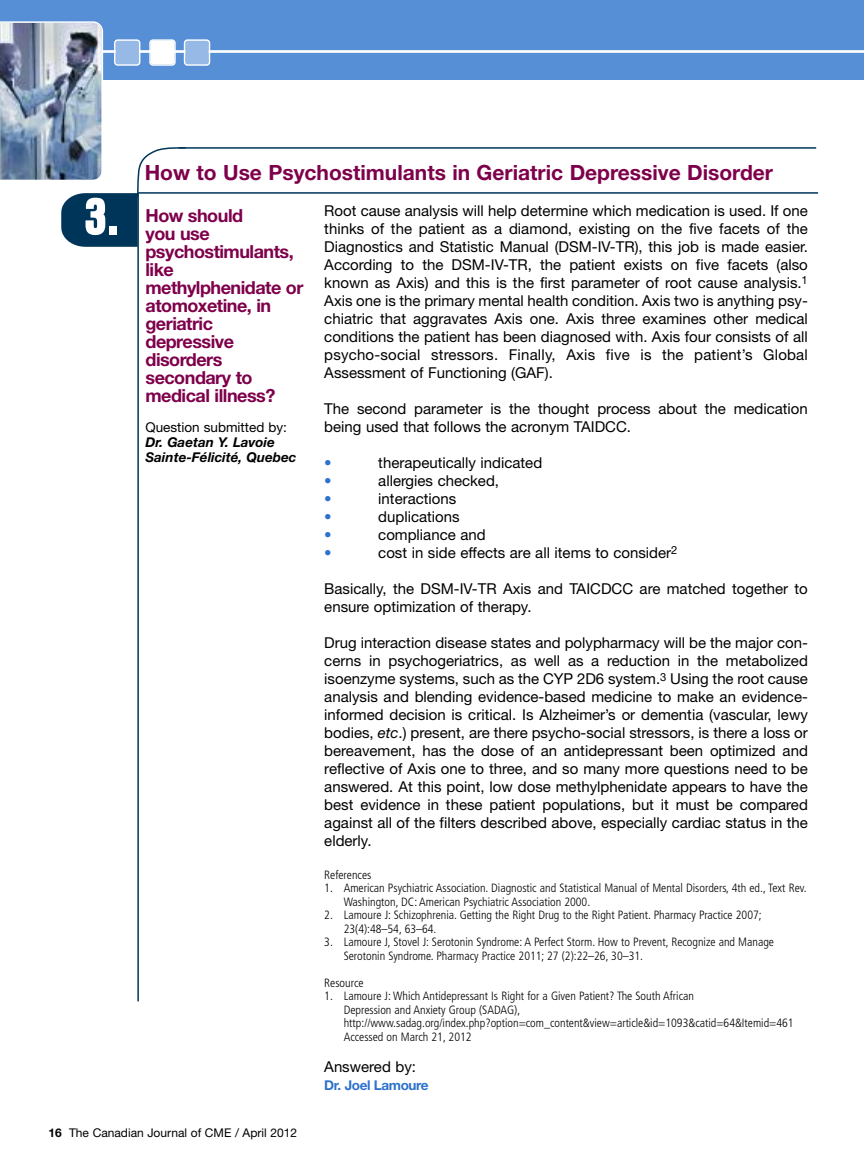
<style>
.page{position:relative;width:864px;height:1175px;background:#fff}
.page>*{position:absolute;margin:0;border:0;box-sizing:border-box;transform-origin:0 0}
.t1{font:700 condensed 54.45px "Aurora BT";color:#fff}
.t2{font:700 21px "Helvetica Neue";color:#7e004b}
.t3{font:700 18px/18px "Helvetica Neue";letter-spacing:-.03em;color:#7e004b}
.t4{font:15px/18px "Helvetica Neue";color:#000;text-align:justify}
.t5{font:15px "Helvetica Neue";color:#2d72cc}
.t6{font:italic 700 13.5px/15px "Helvetica Neue";color:#000}
.t7{font:13.5px "Helvetica Neue";color:#000}
.t8{font:700 13.5px "Helvetica Neue";letter-spacing:-.03em;color:#2d72cc}
.t9{font:300 condensed 12px/13.5px "Frutiger";color:#000}
.t10{font:12px "Helvetica Neue";color:#000}
.s1{font-style:italic}
.s2{font-weight:700}
</style>
<div class="page">
<div style="left:0;top:0;width:864px;height:80px;background:#578fd6"></div>
<hr style="left:7px;top:50px;width:857px;height:3px;background:#fff">
<hr style="left:179px;top:147px;width:637px;height:2px;background:#00355a">
<hr style="left:137px;top:193px;width:2px;height:808px;background:#00355a">
<hr style="left:138px;top:192px;width:680px;height:2px;background:#00355a">
<svg style="left:0;top:21px;width:210px;height:226px"></svg>
<h2 class="t2" style="left:145px;top:165px;width:630px">How to Use Psychostimulants in Geriatric Depressive Disorder</h2>
<h1 class="t1" style="left:84px;top:184px;width:37px">3.</h1>
<p class="t4" style="left:324px;top:203px;width:485px">Root cause analysis will help determine which medication is used. If one thinks of the patient as a diamond, existing on the five facets of the Diagnostics and Statistic Manual (DSM-IV-TR), this job is made easier.<br>According to the DSM-IV-TR, the patient exists on five facets (also known as Axis) and this is the first parameter of root cause analysis.<sup>1<br></sup>Axis one is the primary mental health condition. Axis two is anything psy&shy;chiatric that aggravates Axis one. Axis three examines other medical conditions the patient has been diagnosed with. Axis four consists of all psycho-social stressors. Finally, Axis five is the patient’s Global Assessment of Functioning (GAF).</p>
<p class="t4" style="left:324px;top:401px;width:485px">The second parameter is the thought process about the medication being used that follows the acronym TAIDCC.</p>
<p class="t5" style="left:324px;top:457px;width:9px">•</p>
<p class="t4" style="left:378px;top:455px;width:165px">therapeutically indicated</p>
<p class="t5" style="left:324px;top:475px;width:9px">•</p>
<p class="t4" style="left:378px;top:473px;width:122px">allergies checked,</p>
<p class="t5" style="left:324px;top:493px;width:9px">•</p>
<p class="t4" style="left:378px;top:491px;width:80px">interactions</p>
<p class="t5" style="left:324px;top:511px;width:9px">•</p>
<p class="t4" style="left:378px;top:509px;width:83px">duplications</p>
<p class="t5" style="left:324px;top:529px;width:9px">•</p>
<p class="t4" style="left:378px;top:527px;width:109px">compliance and</p>
<p class="t5" style="left:324px;top:547px;width:9px">•</p>
<p class="t4" style="left:378px;top:545px;width:301px">cost in side effects are all items to consider<sup>2</sup></p>
<p class="t4" style="left:324px;top:581px;width:485px">Basically, the DSM-IV-TR Axis and TAICDCC are matched together to ensure optimization of therapy.</p>
<p class="t4" style="left:324px;top:635px;width:485px">Drug interaction disease states and polypharmacy will be the major con&shy;cerns in psychogeriatrics, as well as a reduction in the metabolized isoenzyme systems, such as the CYP 2D6 system.<sup>3</sup> Using the root cause analysis and blending evidence-based medicine to make an evidence&shy;informed decision is critical. Is Alzheimer’s or dementia (vascular, lewy bodies, <span class="s1">etc</span>.) present, are there psycho-social stressors, is there a loss or bereavement, has the dose of an antidepressant been optimized and reflective of Axis one to three, and so many more questions need to be answered. At this point, low dose methylphenidate appears to have the best evidence in these patient populations, but it must be compared against all of the filters described above, especially cardiac status in the elderly.</p>
<p class="t9" style="left:324px;top:868px;width:49px">References</p>
<p class="t9" style="left:344px;top:882px;width:465px;text-indent:-19px">1. American Psychiatric Association. Diagnostic and Statistical Manual of Mental Disorders, 4th ed., Text Rev.<br>Washington, DC: American Psychiatric Association 2000.</p>
<p class="t9" style="left:344px;top:909px;width:420px;text-indent:-19px">2. Lamoure J: Schizophrenia. Getting the Right Drug to the Right Patient. Pharmacy Practice 2007;<br>23(4):48–54, 63–64.</p>
<p class="t9" style="left:344px;top:936px;width:432px;text-indent:-19px">3. Lamoure J, Stovel J: Serotonin Syndrome: A Perfect Storm. How to Prevent, Recognize and Manage<br>Serotonin Syndrome. Pharmacy Practice 2011; 27 (2):22–26, 30–31.</p>
<p class="t9" style="left:324px;top:976px;width:41px">Resource</p>
<p class="t9" style="left:344px;top:990px;width:452px;text-indent:-19px">1. Lamoure J: Which Antidepressant Is Right for a Given Patient? The South African<br>Depression and Anxiety Group (SADAG), http://www.sadag.org/index.php?option=com_content&amp;view=article&amp;id=1093&amp;catid=64&amp;Itemid=461<br>Accessed on March 21, 2012</p>
<p class="t4" style="left:324px;top:1059px;width:93px">Answered by:</p>
<p class="t8" style="left:324px;top:1073px;width:106px">Dr. Joel Lamoure</p>
<p class="t3" style="left:146px;top:206px;width:159px">How should<br>you use psychostimulants, like methylphenidate or atomoxetine, in geriatric depressive disorders secondary to medical illness?</p>
<p class="t7" style="left:146px;top:422px;width:143px">Question submitted by:</p>
<p class="t6" style="left:146px;top:435px;width:152px">Dr. Gaetan Y. Lavoie<br>Sainte-Félicité, Quebec</p>
<p class="t10" style="left:48px;top:1128px;width:250px"><span class="s2">16</span> The Canadian Journal of CME / April 2012</p>
</div>
